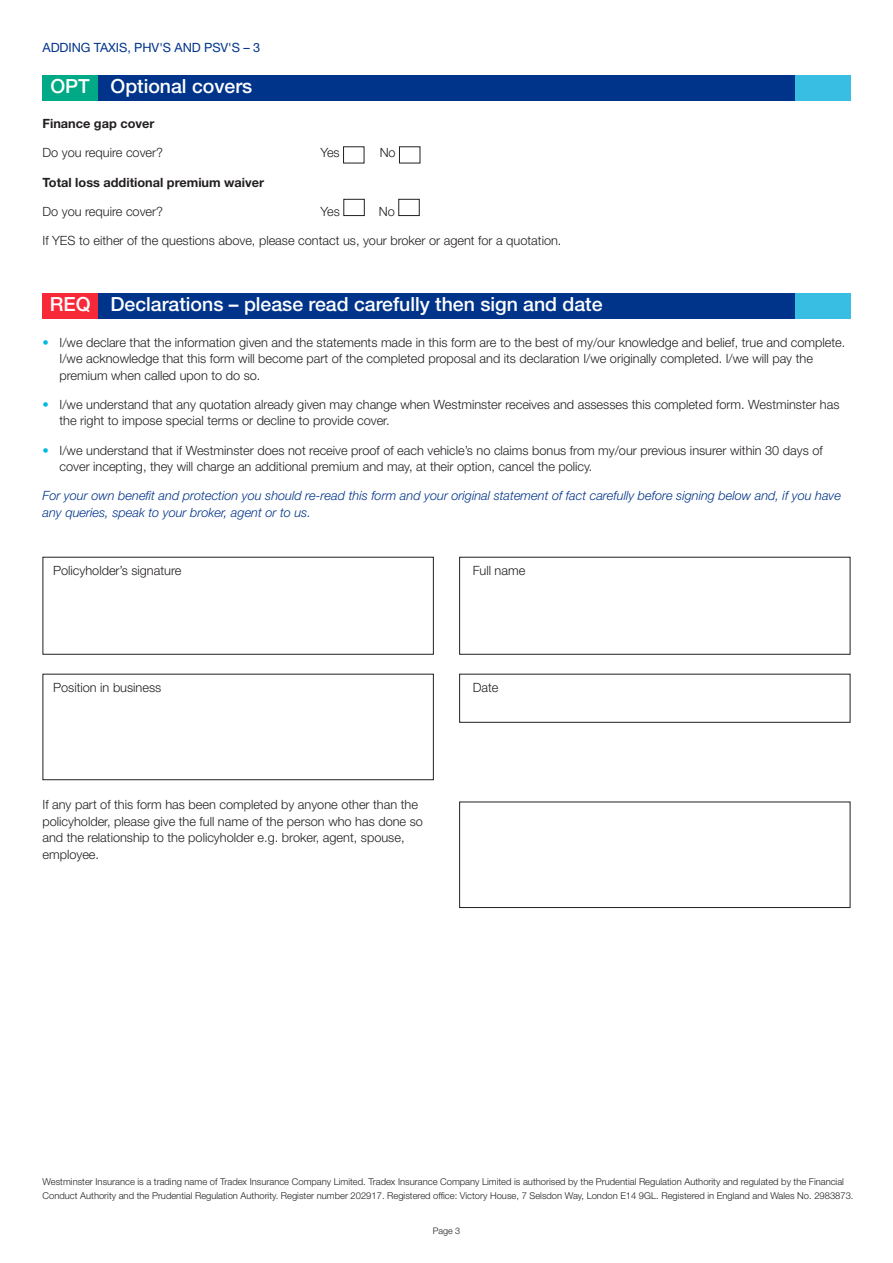
<style>
.page{position:relative;width:893px;height:1263px;background:#fff}
.page>*{position:absolute;margin:0;border:0;box-sizing:border-box;transform-origin:0 0}
.t1{font:500 19.5px "Helvetica Neue";color:#fff}
.t2{font:300 12.75px/16.5px "Helvetica Neue";color:#231f20}
.t3{font:italic 300 12.75px/16.5px "Helvetica Neue";color:#00348a}
.t4{font:700 12.75px "Helvetica Neue";color:#231f20}
.t5{font:12.75px "Helvetica Neue";letter-spacing:-.005em;color:#00348a}
.t6{font:300 9.45px/14.1px "Helvetica Neue";color:#231f20}
.t7{font:300 9px "Helvetica Neue";color:#231f20}
.s1{color:#00b8e4}
</style>
<div class="page">
<div style="left:98px;top:75px;width:752px;height:26px;background:#00348a"></div>
<div style="left:43px;top:75px;width:55px;height:26px;background:#00aa86"></div>
<div style="left:795px;top:75px;width:55px;height:26px;background:#38bee2"></div>
<div style="left:343px;top:199px;width:22px;height:17px;border:1px solid #231f20"></div>
<div style="left:398px;top:199px;width:22px;height:17px;border:1px solid #231f20"></div>
<div style="left:98px;top:293px;width:752px;height:26px;background:#00348a"></div>
<div style="left:43px;top:293px;width:55px;height:26px;background:#f72938"></div>
<div style="left:795px;top:293px;width:55px;height:26px;background:#38bee2"></div>
<div style="left:43px;top:557px;width:391px;height:98px;border:1px solid #231f20"></div>
<div style="left:459px;top:557px;width:391px;height:98px;border:1px solid #231f20"></div>
<div style="left:43px;top:674px;width:391px;height:106px;border:1px solid #231f20"></div>
<div style="left:459px;top:802px;width:391px;height:106px;border:1px solid #231f20"></div>
<div style="left:459px;top:674px;width:391px;height:49px;border:1px solid #231f20"></div>
<p class="t5" style="left:43px;top:43px;width:219px">ADDING TAXIS, PHV'S AND PSV'S – 3</p>
<h1 class="t1" style="left:50px;top:79px;width:203px">OPT Optional covers</h1>
<p class="t4" style="left:43px;top:119px;width:113px">Finance gap cover</p>
<p class="t2" style="left:43px;top:146px;width:122px">Do you require cover?</p>
<p class="t2" style="left:321px;top:146px;width:21px">Yes</p>
<p class="t2" style="left:380px;top:146px;width:17px">No</p>
<p class="t4" style="left:43px;top:178px;width:223px">Total loss additional premium waiver</p>
<p class="t2" style="left:43px;top:204px;width:122px">Do you require cover?</p>
<p class="t2" style="left:321px;top:204px;width:21px">Yes</p>
<p class="t2" style="left:379px;top:204px;width:18px">No</p>
<p class="t2" style="left:43px;top:234px;width:520px">If YES to either of the questions above, please contact us, your broker or agent for a quotation.</p>
<h1 class="t1" style="left:50px;top:297px;width:554px">REQ Declarations – please read carefully then sign and date</h1>
<p class="t2" style="left:60px;top:335px;width:787px;text-indent:-17px"><span class="s1">•</span> I/we declare that the information given and the statements made in this form are to the best of my/our knowledge and belief, true and complete.<br>I/we acknowledge that this form will become part of the completed proposal and its declaration I/we originally completed. I/we will pay the premium when called upon to do so.</p>
<p class="t2" style="left:60px;top:397px;width:781px;text-indent:-17px"><span class="s1">•</span> I/we understand that any quotation already given may change when Westminster receives and assesses this completed form. Westminster has the right to impose special terms or decline to provide cover.</p>
<p class="t2" style="left:60px;top:443px;width:765px;text-indent:-17px"><span class="s1">•</span> I/we understand that if Westminster does not receive proof of each vehicle’s no claims bonus from my/our previous insurer within 30 days of cover incepting, they will charge an additional premium and may, at their option, cancel the policy.</p>
<p class="t3" style="left:43px;top:489px;width:800px">For your own benefit and protection you should re-read this form and your original statement of fact carefully before signing below and, if you have any queries, speak to your broker, agent or to us.</p>
<p class="t2" style="left:53px;top:564px;width:130px">Policyholder’s signature</p>
<p class="t2" style="left:473px;top:564px;width:54px">Full name</p>
<p class="t2" style="left:53px;top:681px;width:110px">Position in business</p>
<p class="t2" style="left:473px;top:681px;width:27px">Date</p>
<p class="t2" style="left:43px;top:798px;width:382px">If any part of this form has been completed by anyone other than the policyholder, please give the full name of the person who has done so and the relationship to the policyholder e.g. broker, agent, spouse, employee.</p>
<p class="t6" style="left:43px;top:1175px;width:812px">Westminster Insurance is a trading name of Tradex Insurance Company Limited. Tradex Insurance Company Limited is authorised by the Prudential Regulation Authority and regulated by the Financial<br>Conduct Authority and the Prudential Regulation Authority. Register number 202917. Registered office: Victory House, 7 Selsdon Way, London E14 9GL. Registered in England and Wales No. 2983873.</p>
<p class="t7" style="left:433px;top:1228px;width:29px">Page 3</p>
</div>
